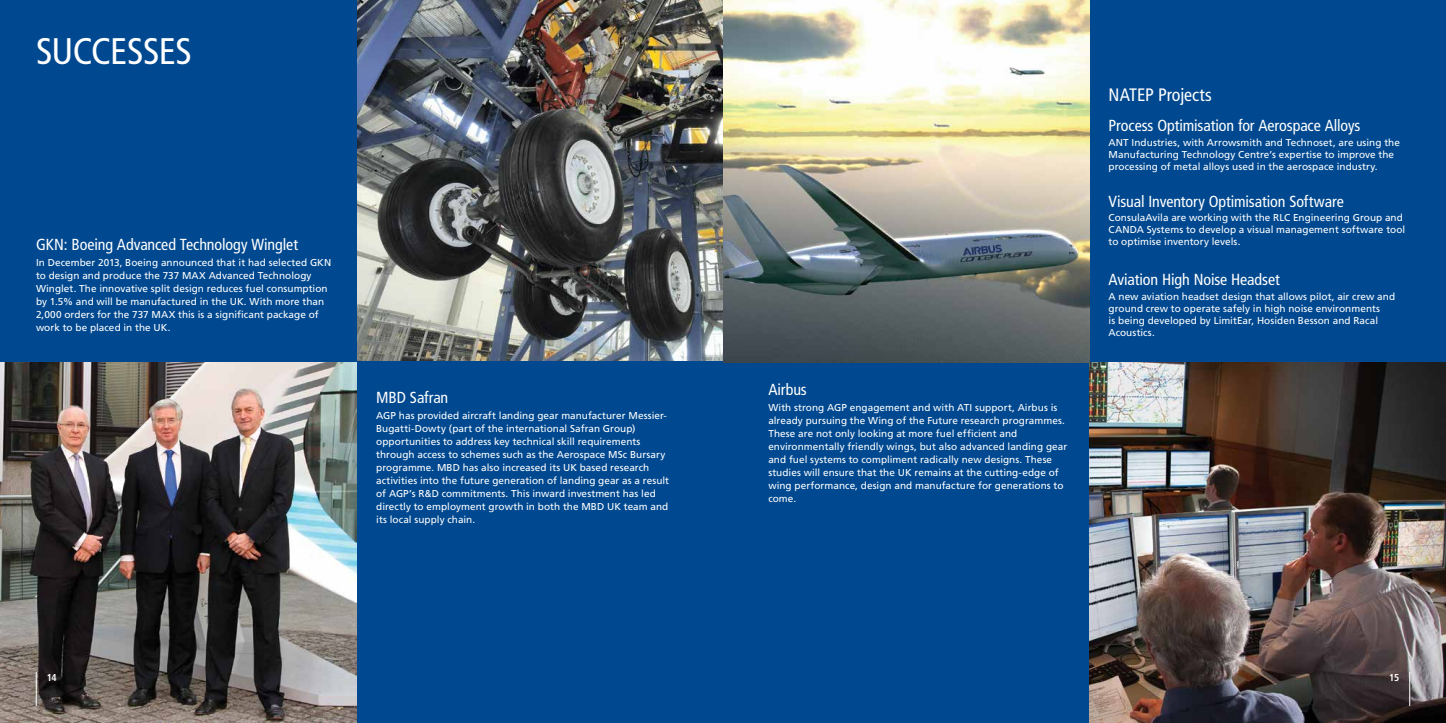
<style>
.page{position:relative;width:1446px;height:723px;background:#fff}
.page>*{position:absolute;margin:0;border:0;box-sizing:border-box;transform-origin:0 0}
.t1{font:condensed 37px "Frutiger LT Std";letter-spacing:-.01em;color:#fff}
.t2{font:condensed 18px "Frutiger LT Std";letter-spacing:-.01em;color:#fff}
.t3{font:condensed 16px "Frutiger LT Std";letter-spacing:-.005em;color:#fff}
.t4{font:10px/13px "Frutiger LT Std";letter-spacing:.005em;color:#fff}
.t5{font:700 condensed 10px "Frutiger LT Std";color:#fff}
</style>
<div class="page">
<img style="left:357px;top:0;width:366px;height:361px">
<img style="left:0;top:362px;width:357px;height:361px">
<div style="left:0;top:0;width:357px;height:361px;background:#004990"></div>
<div style="left:357px;top:361px;width:374px;height:362px;background:#004990"></div>
<img style="left:1089px;top:361px;width:357px;height:362px">
<div style="left:1089px;top:0;width:357px;height:361px;background:#004990"></div>
<div style="left:714px;top:361px;width:375px;height:362px;background:#004990"></div>
<img style="left:723px;top:0;width:366px;height:362px">
<hr style="left:1409px;top:672px;width:1px;height:34px;background:#fff">
<hr style="left:36px;top:672px;width:1px;height:34px;background:#fff">
<h1 class="t1" style="left:36px;top:29px;width:157px">Successes</h1>
<h3 class="t3" style="left:36px;top:235px;width:264px">GKN : Boeing Advanced Technology Winglet</h3>
<p class="t4" style="left:36px;top:256px;width:297px">In December 2013, Boeing announced that it had selected GKN to design and produce the 737 MAX Advanced Technology Winglet. The innovative split design reduces fuel consumption by 1.5% and will be manufactured in the UK. With more than 2,000 orders for the 737 MAX this is a significant package of work to be placed in the UK.</p>
<h3 class="t3" style="left:376px;top:388px;width:74px">M BD Safran</h3>
<p class="t4" style="left:376px;top:409px;width:294px">AGP has provided aircraft landing gear manufacturer Messier-Bugatti-Dowty (part of the international Safran Group) opportunities to address key technical skill requirements through access to schemes such as the Aerospace MSc Bursary programme. MBD has also increased its UK based research activities into the future generation of landing gear as a result of AGP’s R&amp;D commitments. This inward investment has led directly to employment growth in both the MBD UK team and its local supply chain.</p>
<h3 class="t3" style="left:768px;top:381px;width:40px">Airbus</h3>
<p class="t4" style="left:768px;top:401px;width:300px">With strong AGP engagement and with ATI support, Airbus is already pursuing the Wing of the Future research programmes.<br>These are not only looking at more fuel efficient and environmentally friendly wings, but also advanced landing gear and fuel systems to compliment radically new designs. These studies will ensure that the UK remains at the cutting-edge of wing performance, design and manufacture for generations to come.</p>
<h2 class="t2" style="left:1108px;top:84px;width:105px">NATE P Projects</h2>
<h3 class="t3" style="left:1108px;top:116px;width:253px">Process Optimisation for Aerospace Alloys</h3>
<p class="t4" style="left:1108px;top:137px;width:293px;line-height:12px">ANT Industries, with Arrowsmith and Technoset, are using the<br>Manufacturing Technology Centre’s expertise to improve the processing of metal alloys used in the aerospace industry.</p>
<h3 class="t3" style="left:1108px;top:192px;width:237px">Visual I nventory Optimisation Software</h3>
<p class="t4" style="left:1108px;top:212px;width:298px;line-height:12px">ConsulaAvila are working with the RLC Engineering Group and<br>CANDA Systems to develop a visual management software tool to optimise inventory levels.</p>
<h3 class="t3" style="left:1108px;top:270px;width:173px">Aviation High Noise Headset</h3>
<p class="t4" style="left:1108px;top:290px;width:288px;line-height:12px">A new aviation headset design that allows pilot, air crew and ground crew to operate safely in high noise environments<br>is being developed by LimitEar, Hosiden Besson and Racal Acoustics.</p>
<p class="t5" style="left:47px;top:671px;width:11px">14</p>
<p class="t5" style="left:1389px;top:671px;width:12px">15</p>
</div>
